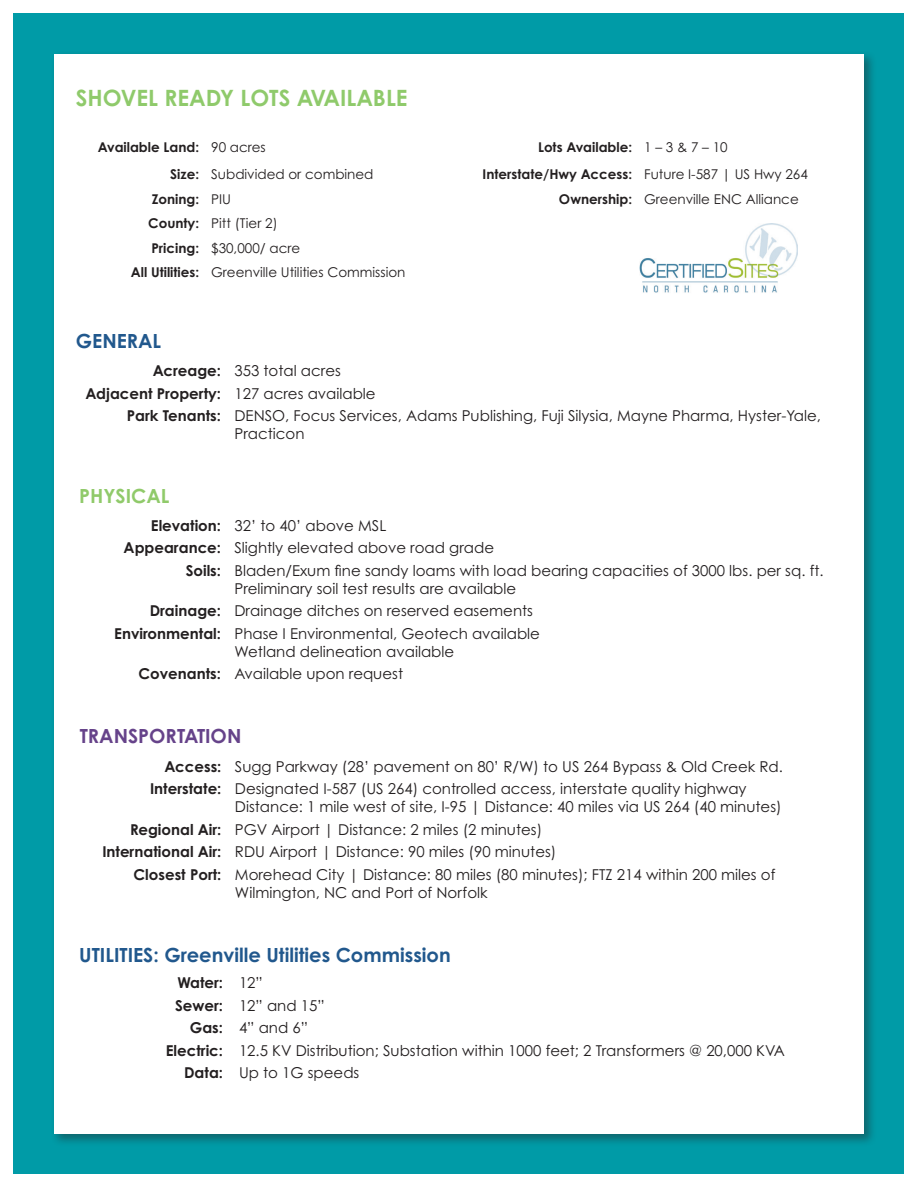
<style>
.page{position:relative;width:918px;height:1188px;background:#fff}
.page>*{position:absolute;margin:0;border:0;box-sizing:border-box;transform-origin:0 0}
.t1{font:700 22.5px "Century Gothic Pro";color:#8fca6b}
.t2{font:700 19.5px "Century Gothic Pro";color:#21588d}
.t3{font:700 19.5px "Century Gothic Pro";color:#66438a}
.t4{font:700 19.5px "Century Gothic Pro";color:#90ca6a}
.t5{font:15px/18px "Century Gothic Pro";color:#231f20}
.t6{font:700 15px "Century Gothic Pro";color:#231f20}
.t7{font:13.5px "Century Gothic Pro";color:#231f20}
.t8{font:700 13.5px "Century Gothic Pro";color:#231f20}
</style>
<div class="page">
<div style="left:14px;top:14px;width:890px;height:1160px;background:#009ba7"></div>
<div style="left:51px;top:51px;width:826px;height:1096px;background:#231f20;opacity:.42"></div>
<div style="left:54px;top:54px;width:810px;height:1080px;background:#fff"></div>
<img style="left:639px;top:224px;width:158px;height:69px">
<p class="t1" style="left:76px;top:84px;width:333px">SHOVEL READY LOTS AVAILABLE</p>
<p class="t8" style="left:98px;top:138px;width:103px">Available Land:</p>
<p class="t7" style="left:211px;top:139px;width:56px">90 acres</p>
<p class="t8" style="left:538px;top:138px;width:96px">Lots Available:</p>
<p class="t7" style="left:644px;top:139px;width:85px">1 – 3 &amp; 7 – 10</p>
<p class="t8" style="left:170px;top:166px;width:30px">Size:</p>
<p class="t7" style="left:211px;top:166px;width:164px">Subdivided or combined</p>
<p class="t8" style="left:483px;top:166px;width:151px">Interstate/Hwy Access:</p>
<p class="t7" style="left:644px;top:166px;width:165px">Future I-587 | US Hwy 264</p>
<p class="t8" style="left:152px;top:190px;width:49px">Zoning:</p>
<p class="t7" style="left:211px;top:190px;width:21px">PIU</p>
<p class="t8" style="left:559px;top:190px;width:75px">Ownership:</p>
<p class="t7" style="left:644px;top:190px;width:156px">Greenville ENC Alliance</p>
<p class="t8" style="left:148px;top:215px;width:53px">County:</p>
<p class="t7" style="left:211px;top:215px;width:68px">Pitt (Tier 2)</p>
<p class="t8" style="left:151px;top:239px;width:49px">Pricing:</p>
<p class="t7" style="left:211px;top:240px;width:90px">$30,000/ acre</p>
<p class="t8" style="left:131px;top:264px;width:70px">All Utilities:</p>
<p class="t7" style="left:211px;top:264px;width:196px">Greenville Utilities Commission</p>
<p class="t2" style="left:76px;top:329px;width:87px">GENERAL</p>
<p class="t6" style="left:153px;top:361px;width:70px">Acreage:</p>
<p class="t6" style="left:86px;top:384px;width:137px">Adjacent Property:</p>
<p class="t6" style="left:127px;top:406px;width:96px">Park Tenants:</p>
<p class="t5" style="left:234px;top:362px;width:108px">353 total acres</p>
<p class="t5" style="left:234px;top:384px;width:143px">127 acres available</p>
<p class="t5" style="left:234px;top:407px;width:588px">DENSO, Focus Services, Adams Publishing, Fuji Silysia, Mayne Pharma, Hyster-Yale,<br>Practicon</p>
<p class="t4" style="left:79px;top:484px;width:92px">PHYSICAL</p>
<p class="t6" style="left:151px;top:516px;width:72px">Elevation:</p>
<p class="t6" style="left:124px;top:539px;width:99px">Appearance:</p>
<p class="t6" style="left:186px;top:561px;width:37px">Soils:</p>
<p class="t6" style="left:150px;top:602px;width:73px">Drainage:</p>
<p class="t6" style="left:114px;top:624px;width:108px">Environmental:</p>
<p class="t6" style="left:139px;top:665px;width:84px">Covenants:</p>
<p class="t5" style="left:234px;top:516px;width:153px">32’ to 40’ above MSL</p>
<p class="t5" style="left:234px;top:539px;width:261px">Slightly elevated above road grade</p>
<p class="t5" style="left:234px;top:561px;width:591px">Bladen/Exum fine sandy loams with load bearing capacities of 3000 lbs. per sq. ft.<br>Preliminary soil test results are available</p>
<p class="t5" style="left:234px;top:602px;width:300px">Drainage ditches on reserved easements</p>
<p class="t5" style="left:234px;top:624px;width:307px">Phase I Environmental, Geotech available<br>Wetland delineation available</p>
<p class="t5" style="left:234px;top:665px;width:170px">Available upon request</p>
<p class="t3" style="left:80px;top:724px;width:163px">TRANSPORTATION</p>
<p class="t6" style="left:165px;top:757px;width:58px">Access:</p>
<p class="t6" style="left:150px;top:780px;width:73px">Interstate:</p>
<p class="t6" style="left:130px;top:820px;width:93px">Regional Air:</p>
<p class="t6" style="left:102px;top:843px;width:121px">International Air:</p>
<p class="t6" style="left:134px;top:865px;width:89px">Closest Port:</p>
<p class="t5" style="left:235px;top:757px;width:550px">Sugg Parkway (28’ pavement on 80’ R/W) to US 264 Bypass &amp; Old Creek Rd.</p>
<p class="t5" style="left:235px;top:780px;width:548px">Designated I-587 (US 264) controlled access, interstate quality highway<br>Distance: 1 mile west of site, I-95 | Distance: 40 miles via US 264 (40 minutes)</p>
<p class="t5" style="left:235px;top:820px;width:309px">PGV Airport | Distance: 2 miles (2 minutes)</p>
<p class="t5" style="left:235px;top:843px;width:323px">RDU Airport | Distance: 90 miles (90 minutes)</p>
<p class="t5" style="left:235px;top:865px;width:542px">Morehead City | Distance: 80 miles (80 minutes); FTZ 214 within 200 miles of<br>Wilmington, NC and Port of Norfolk</p>
<p class="t2" style="left:79px;top:942px;width:373px">UTILITIES: Greenville Utilities Commission</p>
<p class="t6" style="left:177px;top:974px;width:47px">Water:</p>
<p class="t6" style="left:175px;top:996px;width:49px">Sewer:</p>
<p class="t6" style="left:190px;top:1019px;width:35px">Gas:</p>
<p class="t6" style="left:166px;top:1041px;width:59px">Electric:</p>
<p class="t6" style="left:184px;top:1064px;width:40px">Data:</p>
<p class="t5" style="left:239px;top:974px;width:25px">12”</p>
<p class="t5" style="left:239px;top:996px;width:87px">12” and 15”</p>
<p class="t5" style="left:239px;top:1019px;width:71px">4” and 6”</p>
<p class="t5" style="left:239px;top:1041px;width:547px">12.5 KV Distribution; Substation within 1000 feet; 2 Transformers @ 20,000 KVA</p>
<p class="t5" style="left:239px;top:1064px;width:122px">Up to 1G speeds</p>
</div>
